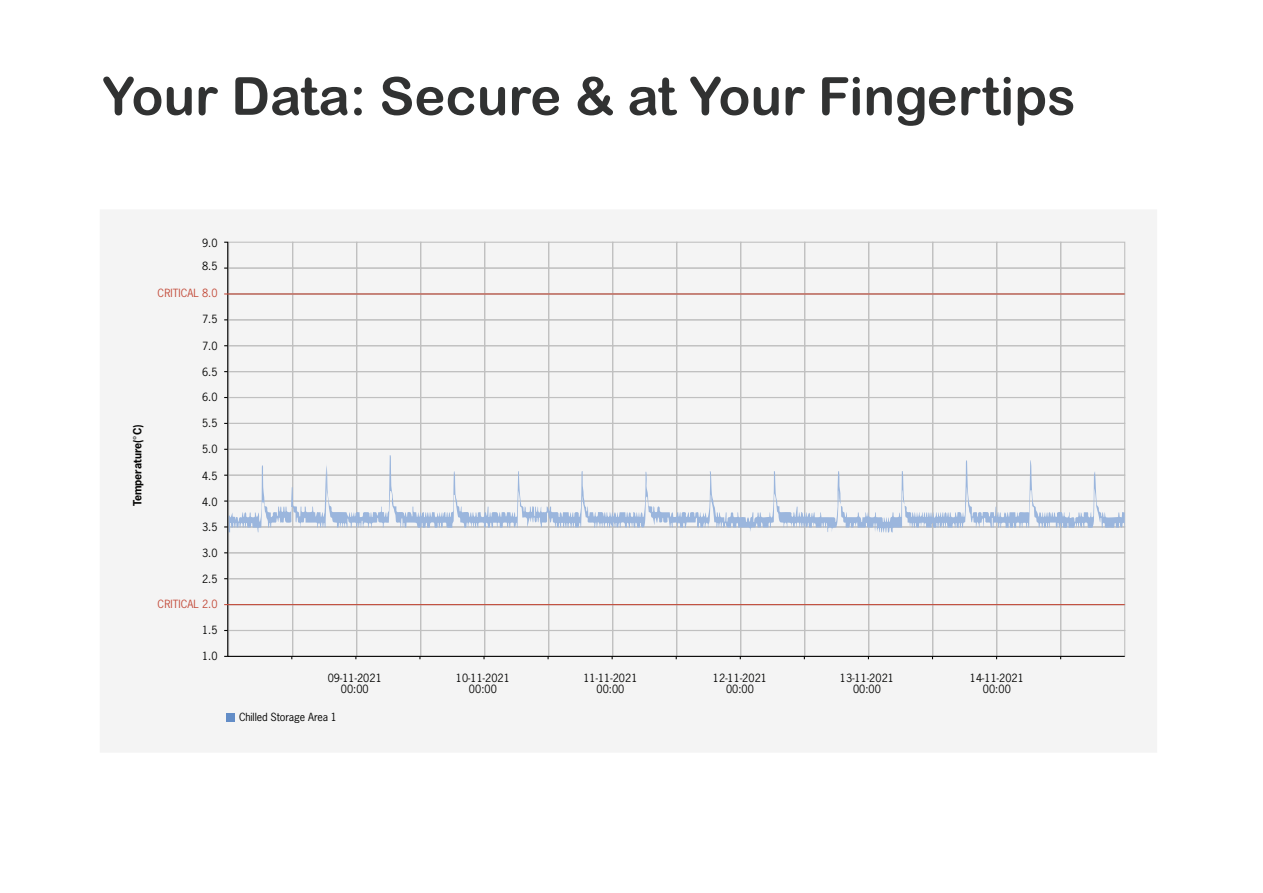
<style>
.page{position:relative;width:1263px;height:893px;background:#fff}
.page>*{position:absolute;margin:0;border:0;box-sizing:border-box;transform-origin:0 0}
.t1{font:52.5px "Arial Rounded MT Bold";color:#313232}
.t2{font:10.65px/10.6px "News Gothic Std";letter-spacing:.005em;color:#050504;text-align:center}
.t3{font:10.65px "News Gothic Std";letter-spacing:.005em;color:#c34b3a}
.t4{font:700 10.65px "News Gothic Std";color:#050504}
.t5{font:10.5px "News Gothic Std";letter-spacing:-.01em;color:#050504}
.s1{color:#666}
</style>
<div class="page">
<div style="left:100px;top:209px;width:1057px;height:544px;background:#f4f4f4"></div>
<svg style="left:224px;top:241px;width:902px;height:416px"></svg>
<hr style="left:224px;top:293px;width:901px;height:2px;background:#c34b3a">
<hr style="left:224px;top:604px;width:901px;height:1px;background:#c34b3a">
<svg style="left:224px;top:464px;width:103px;height:68px"></svg>
<div style="left:226px;top:713px;width:9px;height:9px;background:#638dc7"></div>
<h1 class="t1" style="left:102px;top:65px;width:975px">Your Data: Secure &amp; at Your Fingertips</h1>
<p class="t4" style="left:131px;top:506px;width:84px;rotate:-90deg">Temperature(<span class="s1">°</span>C)</p>
<p class="t2" style="left:202px;top:237px;width:17px">9.0</p>
<p class="t2" style="left:202px;top:261px;width:17px">8.5</p>
<p class="t3" style="left:158px;top:286px;width:61px">CRITICAL 8.0</p>
<p class="t2" style="left:202px;top:314px;width:17px">7.5</p>
<p class="t2" style="left:202px;top:341px;width:17px">7.0</p>
<p class="t2" style="left:202px;top:366px;width:17px">6.5</p>
<p class="t2" style="left:202px;top:392px;width:17px">6.0</p>
<p class="t2" style="left:202px;top:417px;width:17px">5.5</p>
<p class="t2" style="left:202px;top:444px;width:17px">5.0</p>
<p class="t2" style="left:202px;top:470px;width:17px">4.5</p>
<p class="t2" style="left:202px;top:496px;width:17px">4.0</p>
<p class="t2" style="left:202px;top:522px;width:17px">3.5</p>
<p class="t2" style="left:202px;top:548px;width:17px">3.0</p>
<p class="t2" style="left:202px;top:573px;width:17px">2.5</p>
<p class="t3" style="left:158px;top:598px;width:61px">CRITICAL 2.0</p>
<p class="t2" style="left:202px;top:625px;width:17px">1.5</p>
<p class="t2" style="left:202px;top:650px;width:17px">1.0</p>
<p class="t2" style="left:328px;top:673px;width:56px">09-11-2021<br>00:00</p>
<p class="t2" style="left:456px;top:673px;width:56px">10-11-2021<br>00:00</p>
<p class="t2" style="left:583px;top:673px;width:56px">11-11-2021<br>00:00</p>
<p class="t2" style="left:713px;top:673px;width:56px">12-11-2021<br>00:00</p>
<p class="t5" style="left:239px;top:710px;width:99px">Chilled Storage Area 1</p>
<p class="t2" style="left:840px;top:673px;width:56px">13-11-2021<br>00:00</p>
<p class="t2" style="left:970px;top:673px;width:56px">14-11-2021<br>00:00</p>
</div>
